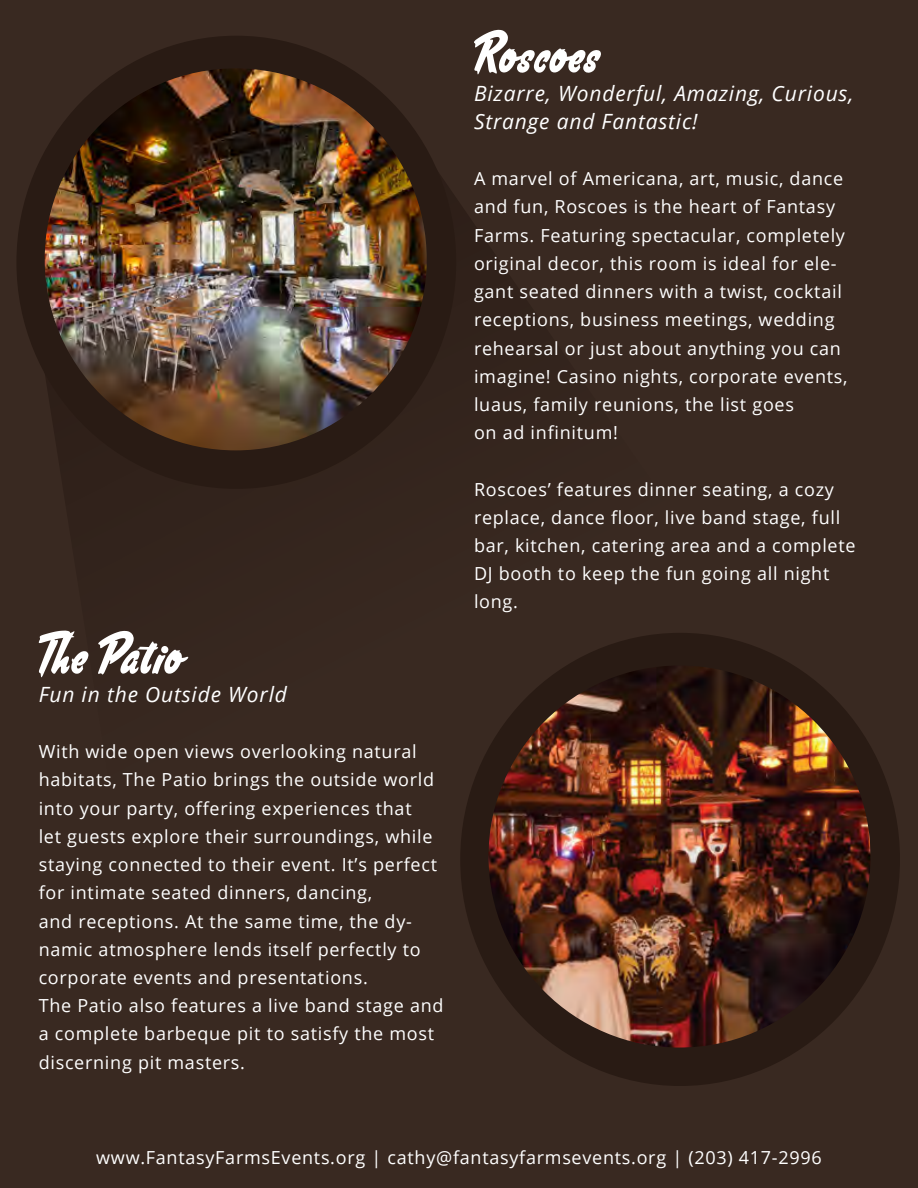
<style>
.page{position:relative;width:918px;height:1188px;background:#392921}
.page>*{position:absolute;margin:0;border:0;box-sizing:border-box;transform-origin:0 0}
.t1{font:60px "South African Personal Use";letter-spacing:.02em;color:#fff}
.t2{font:italic 21px/28.2px "Open Sans";letter-spacing:.04em;color:#fff}
.t3{font:18px/28.2px "Open Sans";letter-spacing:.04em;color:#fff}
</style>
<div class="page">
<div style="left:16px;top:36px;width:440px;height:453px;background:#291b14;border-radius:50%"></div>
<img style="left:45px;top:68px;width:382px;height:382px;border-radius:191px">
<div style="left:460px;top:633px;width:440px;height:453px;background:#291b14;border-radius:50%"></div>
<img style="left:489px;top:666px;width:382px;height:382px;border-radius:191px">
<h1 class="t1" style="left:474px;top:17px;width:126px">Roscoes</h1>
<p class="t2" style="left:474px;top:78px;width:381px">Bizarre, Wonderful, Amazing, Curious,<br>Strange and Fantastic!</p>
<p class="t3" style="left:474px;top:164px;width:375px">A marvel of Americana, art, music, dance and fun, Roscoes is the heart of Fantasy Farms. Featuring spectacular, completely original decor, this room is ideal for ele&shy;gant seated dinners with a twist, cocktail receptions, business meetings, wedding rehearsal or just about anything you can imagine! Casino nights, corporate events, luaus, family reunions, the list goes<br>on ad infinitum!</p>
<h1 class="t1" style="left:39px;top:618px;width:145px">The Patio</h1>
<p class="t2" style="left:39px;top:680px;width:250px">Fun in the Outside World</p>
<p class="t3" style="left:39px;top:737px;width:406px">With wide open views overlooking natural habitats, The Patio brings the outside world into your party, offering experiences that<br>let guests explore their surroundings, while staying connected to their event. It’s perfect for intimate seated dinners, dancing,<br>and receptions. At the same time, the dy&shy;namic atmosphere lends itself perfectly to corporate events and presentations.<br>The Patio also features a live band stage and a complete barbeque pit to satisfy the most discerning pit masters.</p>
<p class="t3" style="left:474px;top:474px;width:383px">Roscoes’ features dinner seating, a cozy replace, dance floor, live band stage, full bar, kitchen, catering area and a complete DJ booth to keep the fun going all night long.</p>
<p class="t3" style="left:96px;top:1143px;width:727px">www.FantasyFarmsEvents.org | cathy@fantasyfarmsevents.org | (203) 417-2996</p>
</div>
